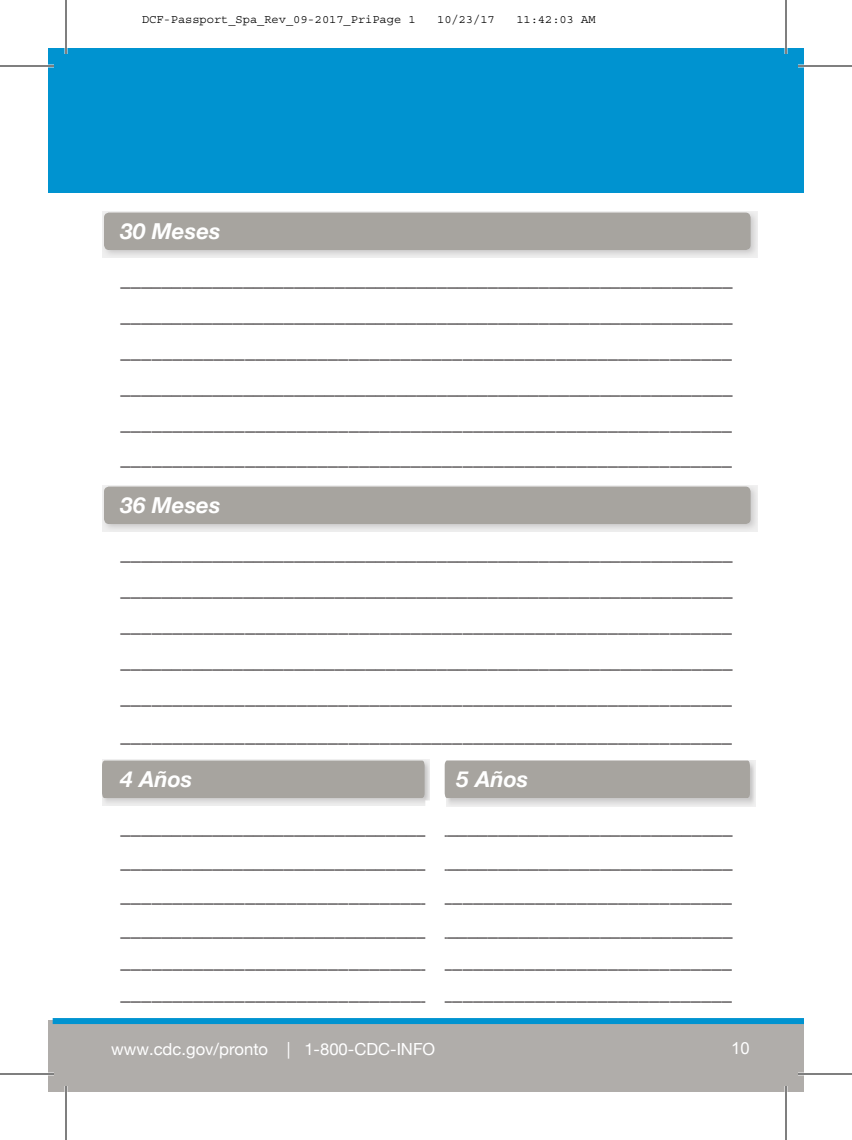
<style>
.page{position:relative;width:852px;height:1140px;background:#fff}
.page>*{position:absolute;margin:0;border:0;box-sizing:border-box;transform-origin:0 0}
.t1{font:italic 700 22px "Helvetica Neue";letter-spacing:.01em;color:#fff}
.t2{font:condensed 20.4px/36px "Helvetica Neue";color:#231f20;text-align:justify}
.t3{font:16.6px "Helvetica Neue";color:#fff}
.t4{font:16.6px "Arial";color:#fff}
.t5{font:12px "Courier";color:#000}
</style>
<div class="page">
<div style="left:48px;top:48px;width:756px;height:144px;background:#0093d0"></div>
<svg style="left:446px;top:760px;width:309px;height:47px;background:#dcdbdb"></svg>
<div style="left:102px;top:211px;width:656px;height:47px;background:linear-gradient(to right,#e0dfdf,#e0dfdf)"></div>
<div style="left:104px;top:213px;width:647px;height:37px;background:#a7a49f;border-radius:5px"></div>
<div style="left:102px;top:485px;width:656px;height:47px;background:linear-gradient(to right,#e0dfdf,#e0dfdf)"></div>
<div style="left:104px;top:487px;width:647px;height:37px;background:#a7a49f;border-radius:5px"></div>
<div style="left:102px;top:759px;width:328px;height:47px;background:linear-gradient(to right,#e0e0e0,#dfdfdf)"></div>
<div style="left:102px;top:761px;width:323px;height:37px;background:#a7a49f"></div>
<div style="left:445px;top:761px;width:305px;height:37px;background:#a7a49f"></div>
<div style="left:425px;top:800px;width:20px;height:210px;background:#fff"></div>
<div style="left:49px;top:1020px;width:755px;height:72px;background:#b0adaa"></div>
<div style="left:53px;top:1018px;width:751px;height:6px;background:#0093d0"></div>
<hr style="left:0;top:65px;width:54px;height:2px;background:#fff">
<hr style="left:798px;top:65px;width:54px;height:2px;background:#fff">
<hr style="left:0;top:1073px;width:54px;height:2px;background:#fff">
<hr style="left:798px;top:1073px;width:54px;height:2px;background:#fff">
<hr style="left:65px;top:0;width:2px;height:54px;background:#fff">
<hr style="left:65px;top:1086px;width:2px;height:54px;background:#fff">
<hr style="left:785px;top:0;width:2px;height:54px;background:#fff">
<hr style="left:785px;top:1086px;width:2px;height:54px;background:#fff">
<hr style="left:0;top:66px;width:54px;height:1px;background:#000">
<hr style="left:798px;top:66px;width:54px;height:1px;background:#000">
<hr style="left:0;top:1074px;width:54px;height:1px;background:#000">
<hr style="left:798px;top:1074px;width:54px;height:1px;background:#000">
<hr style="left:66px;top:0;width:1px;height:54px;background:#000">
<hr style="left:66px;top:1086px;width:1px;height:54px;background:#000">
<hr style="left:786px;top:0;width:1px;height:54px;background:#000">
<hr style="left:786px;top:1086px;width:1px;height:54px;background:#000">
<p class="t5" style="left:142px;top:13px;width:275px">DCF-Passport_Spa_Rev_09-2017_PriPage 1</p>
<p class="t5" style="left:437px;top:13px;width:59px">10/23/17</p>
<p class="t5" style="left:516px;top:13px;width:81px">11:42:03 AM</p>
<p class="t1" style="left:121px;top:217px;width:102px">30 Meses</p>
<p class="t2" style="left:121px;top:261px;width:613px">____________________________________________________________ ____________________________________________________________ ___________________________________________________________ ____________________________________________________________ ___________________________________________________________</p>
<p class="t2" style="left:121px;top:440px;width:613px">___________________________________________________________</p>
<p class="t1" style="left:121px;top:491px;width:101px">36 Meses</p>
<p class="t2" style="left:121px;top:535px;width:613px">____________________________________________________________ ____________________________________________________________ ___________________________________________________________ ____________________________________________________________ ___________________________________________________________</p>
<p class="t2" style="left:121px;top:717px;width:613px">___________________________________________________________</p>
<p class="t1" style="left:121px;top:765px;width:73px">4 Años</p>
<p class="t1" style="left:457px;top:765px;width:73px">5 Años</p>
<p class="t2" style="left:121px;top:810px;width:613px;line-height:34px">____________________________________________________________ ____________________________________________________________ ___________________________________________________________ ____________________________________________________________</p>
<p class="t2" style="left:121px;top:943px;width:613px">___________________________________________________________</p>
<p class="t2" style="left:121px;top:975px;width:613px">___________________________________________________________</p>
<p class="t3" style="left:111px;top:1039px;width:326px">www.cdc.gov/pronto | 1-800-CDC-INFO</p>
<p class="t4" style="left:731px;top:1039px;width:20px">10</p>
</div>
